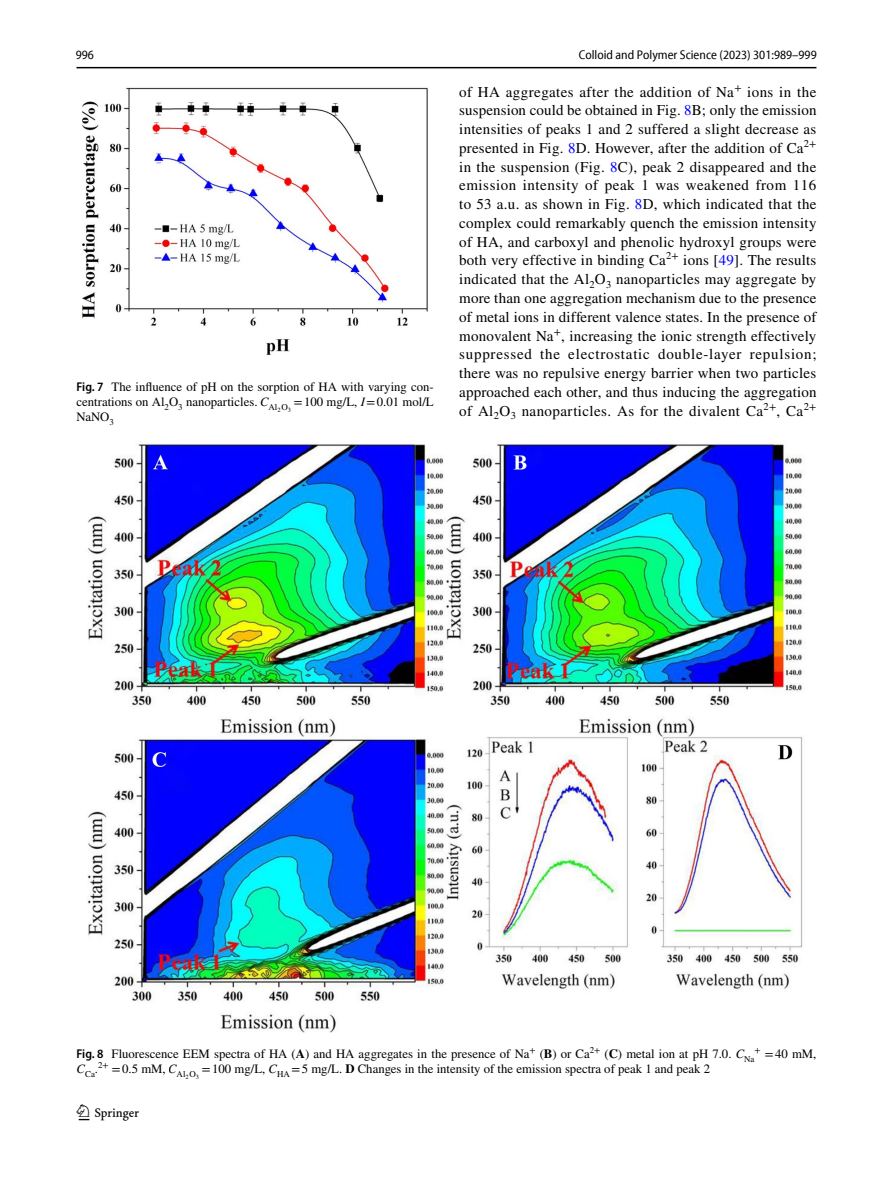
<style>
.page{position:relative;width:893px;height:1187px;background:#fff}
.page>*{position:absolute;margin:0;border:0;box-sizing:border-box;transform-origin:0 0}
.t1{font:22.5px "Springnew Regular 2";color:#000}
.t2{font:15px/18.8px "STIX";letter-spacing:.03em;color:#000;text-align:justify}
.t3{font:12.75px/15px "STIX";color:#000;text-align:justify}
.t4{font:semi-condensed 12.75px "Myriad Pro Unic";color:#000}
.s1{font-family:"Myriad Pro";font-weight:600;font-stretch:semi-condensed}
.s2{font-family:"STIX General Italic 6"}
.s3{font-style:italic}
.s4{color:#00f}
.s5{font-weight:700}
.s6{font-family:"STIX General Italic 7"}
</style>
<div class="page">
<hr style="left:77px;top:67px;width:739px;height:1px;background:#000">
<img style="left:82px;top:87px;width:346px;height:268px">
<img style="left:87px;top:443px;width:716px;height:590px">
<p class="t4" style="left:76px;top:50px;width:20px">996</p>
<p class="t4" style="left:579px;top:50px;width:239px">Colloid and Polymer Science (2023) 301:989–999</p>
<p class="t3" style="left:77px;top:380px;width:359px"><span class="s1">Fig. 7</span> The influence of pH on the sorption of HA with varying con&shy;centrations on Al<sub>2</sub>O<sub>3</sub> nanoparticles. <span class="s2">C</span><sub>Al</sub><sub>2</sub><sub>O</sub><sub>3</sub> =100 mg/L, <span class="s3">I</span>=0.01 mol/L NaNO<sub>3</sub></p>
<p class="t2" style="left:459px;top:83px;width:359px">of HA aggregates after the addition of Na<sup>+</sup> ions in the suspension could be obtained in Fig. <span class="s4">8</span>B; only the emission intensities of peaks 1 and 2 suffered a slight decrease as presented in Fig. <span class="s4">8</span>D. However, after the addition of Ca<sup>2+ </sup>in the suspension (Fig. <span class="s4">8</span>C), peak 2 disappeared and the emission intensity of peak 1 was weakened from 116 to 53 a.u. as shown in Fig. <span class="s4">8</span>D, which indicated that the complex could remarkably quench the emission intensity of HA, and carboxyl and phenolic hydroxyl groups were both very effective in binding Ca<sup>2+</sup> ions [<span class="s4">49</span>]. The results indicated that the Al<sub>2</sub>O<sub>3</sub> nanoparticles may aggregate by more than one aggregation mechanism due to the presence of metal ions in different valence states. In the presence of monovalent Na<sup>+</sup>, increasing the ionic strength effectively suppressed the electrostatic double-layer repulsion; there was no repulsive energy barrier when two particles approached each other, and thus inducing the aggregation of Al<sub>2</sub>O<sub>3</sub> nanoparticles. As for the divalent Ca<sup>2+</sup>, Ca<sup>2+</sup></p>
<p class="t3" style="left:77px;top:1047px;width:741px"><span class="s1">Fig. 8</span> Fluorescence EEM spectra of HA (<span class="s5">A</span>) and HA aggregates in the presence of Na<sup>+</sup> (<span class="s5">B</span>) or Ca<sup>2+</sup> (<span class="s5">C</span>) metal ion at pH 7.0. <span class="s3">C</span><sub>Na</sub><sup>+</sup> =40 mM,<br><span class="s3">C</span><sub>Ca</sub>.<sup>2+</sup> =0.5 mM, <span class="s6">C</span><sub>Al</sub><sub>2</sub><sub>O</sub><sub>3</sub> =100 mg/L, <span class="s3">C</span><sub>HA</sub> =5 mg/L. <span class="s5">D</span> Changes in the intensity of the emission spectra of peak 1 and peak 2</p>
<h1 class="t1" style="left:79px;top:1104px;width:62px">1 3</h1>
</div>
